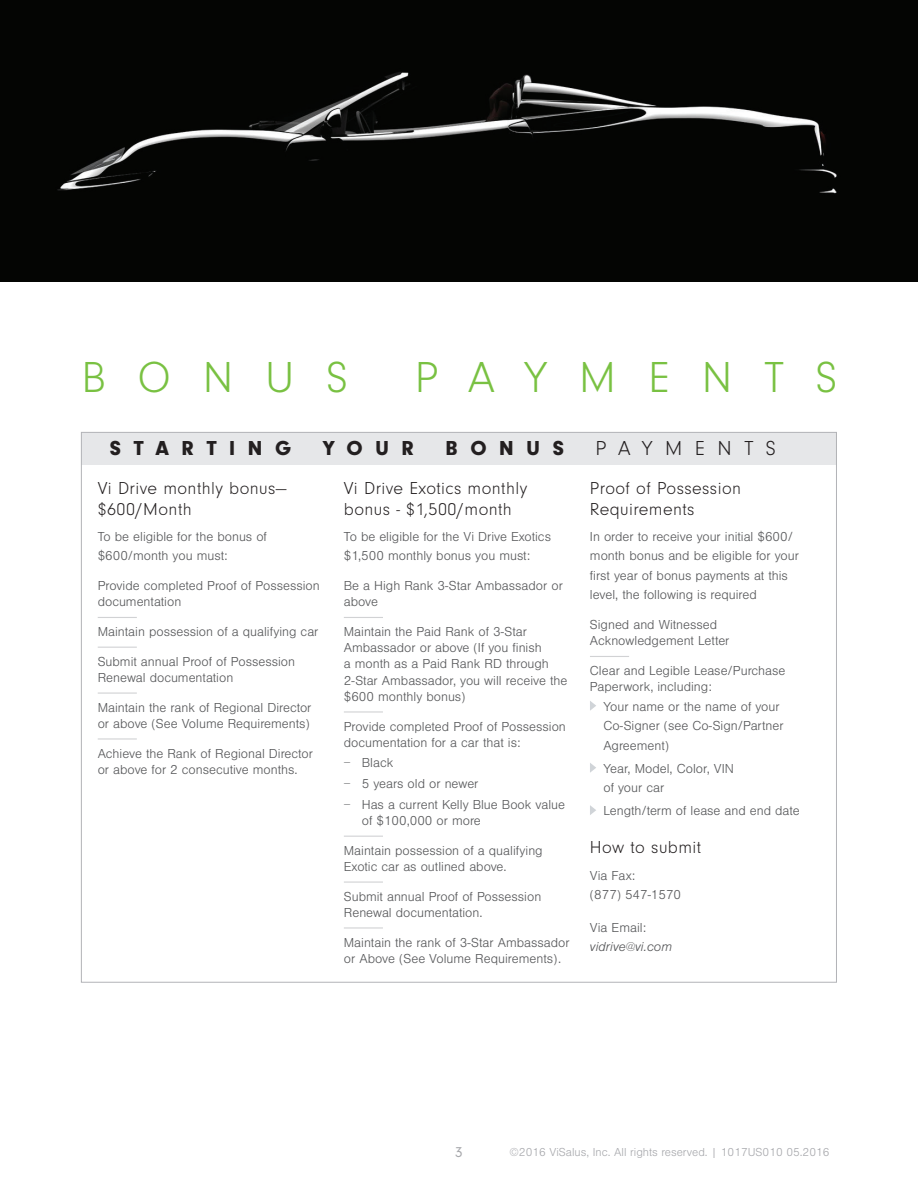
<style>
.page{position:relative;width:918px;height:1188px;background:#fff}
.page>*{position:absolute;margin:0;border:0;box-sizing:border-box;transform-origin:0 0}
.t1{font:300 45px "Neuzeit Gro";letter-spacing:.715em;color:#79c142}
.t2{font:900 21px "Neuzeit Gro";letter-spacing:.6em;color:#231f20}
.t3{font:300 21px "Neuzeit Gro";letter-spacing:.595em;color:#231f20}
.t4{font:300 18px/21px "Neuzeit Gro";letter-spacing:.025em;color:#231f20}
.t5{font:15px "Neuzeit Gro";color:#a8a9ad}
.t6{font:300 13.5px/16.2px "Nimbus San";color:#57585a}
.t7{font:italic 300 13.5px "Nimbus San";color:#57585a}
.t8{font:300 12px "Nimbus San";color:#a8a9ad}
</style>
<div class="page">
<div style="left:0;top:0;width:918px;height:282px;background:#040503"></div>
<div style="left:81px;top:432px;width:756px;height:32px;background:#e6e7e9"></div>
<hr style="left:98px;top:617px;width:39px;height:1px;background:#d1d2d4">
<hr style="left:98px;top:647px;width:39px;height:1px;background:#d1d2d4">
<hr style="left:98px;top:693px;width:39px;height:1px;background:#d1d2d4">
<hr style="left:98px;top:738px;width:39px;height:2px;background:#d1d2d4">
<hr style="left:344px;top:617px;width:39px;height:1px;background:#d1d2d4">
<hr style="left:344px;top:711px;width:39px;height:2px;background:#d1d2d4">
<hr style="left:344px;top:836px;width:39px;height:1px;background:#d1d2d4">
<hr style="left:344px;top:882px;width:39px;height:1px;background:#d1d2d4">
<hr style="left:344px;top:927px;width:39px;height:2px;background:#d1d2d4">
<hr style="left:590px;top:656px;width:39px;height:1px;background:#d1d2d4">
<svg style="left:590px;top:701px;width:6px;height:10px"></svg>
<svg style="left:590px;top:763px;width:6px;height:10px"></svg>
<svg style="left:590px;top:805px;width:6px;height:10px"></svg>
<h1 class="t1" style="left:82px;top:353px;width:268px">BONUS</h1>
<h1 class="t1" style="left:415px;top:353px;width:424px">PAYMENTS</h1>
<h2 class="t2" style="left:110px;top:436px;width:183px">STARTING</h2>
<h2 class="t2" style="left:323px;top:436px;width:93px">YOUR</h2>
<h2 class="t2" style="left:445px;top:436px;width:120px">BONUS</h2>
<h2 class="t3" style="left:596px;top:437px;width:182px">PAYMENTS</h2>
<h3 class="t4" style="left:98px;top:478px;width:190px">Vi Drive monthly bonus— $600/Month</h3>
<p class="t6" style="left:98px;top:527px;width:171px;line-height:19.5px">To be eligible for the bonus of $600/month you must:</p>
<p class="t6" style="left:98px;top:578px;width:224px">Provide completed Proof of Possession documentation</p>
<p class="t6" style="left:98px;top:617px;width:222px;line-height:29.7px">Maintain possession of a qualifying car<br>Submit annual Proof of Possession</p>
<p class="t6" style="left:98px;top:663px;width:215px;line-height:29.7px">Renewal documentation<br>Maintain the rank of Regional Director</p>
<p class="t6" style="left:98px;top:709px;width:217px;line-height:29.7px">or above (See Volume Requirements)<br>Achieve the Rank of Regional Director</p>
<p class="t6" style="left:98px;top:762px;width:201px">or above for 2 consecutive months.</p>
<h3 class="t4" style="left:590px;top:478px;width:153px">Proof of Possession<br>Requirements</h3>
<p class="t6" style="left:590px;top:527px;width:211px;line-height:19.5px">In order to receive your initial $600/ month bonus and be eligible for your first year of bonus payments at this level, the following is required</p>
<p class="t6" style="left:590px;top:617px;width:141px">Signed and Witnessed<br>Acknowledgement Letter</p>
<p class="t6" style="left:590px;top:663px;width:197px">Clear and Legible Lease/Purchase<br>Paperwork, including:</p>
<p class="t6" style="left:603px;top:697px;width:182px;line-height:19.5px">Your name or the name of your<br>Co-Signer (see Co-Sign/Partner<br>Agreement)</p>
<p class="t6" style="left:603px;top:759px;width:132px;line-height:19.5px">Year, Model, Color, VIN of your car</p>
<p class="t6" style="left:603px;top:803px;width:198px">Length/term of lease and end date</p>
<h3 class="t4" style="left:590px;top:837px;width:113px">How to submit</h3>
<p class="t6" style="left:590px;top:866px;width:93px;line-height:19.5px">Via Fax:<br>(877) 547-1570</p>
<p class="t6" style="left:590px;top:920px;width:58px">Via Email:</p>
<p class="t7" style="left:590px;top:940px;width:84px">vidrive@vi.com</p>
<h3 class="t4" style="left:344px;top:478px;width:185px">Vi Drive Exotics monthly bonus - $1,500/month</h3>
<p class="t6" style="left:344px;top:527px;width:209px;line-height:19.5px">To be eligible for the Vi Drive Exotics $1,500 monthly bonus you must:</p>
<p class="t6" style="left:344px;top:578px;width:221px">Be a High Rank 3-Star Ambassador or above</p>
<p class="t6" style="left:344px;top:624px;width:225px">Maintain the Paid Rank of 3-Star<br>Ambassador or above (If you finish<br>a month as a Paid Rank RD through<br>2-Star Ambassador, you will receive the $600 monthly bonus)</p>
<p class="t6" style="left:344px;top:718px;width:224px">Provide completed Proof of Possession documentation for a car that is:</p>
<p class="t6" style="left:344px;top:753px;width:223px;line-height:20.7px">− Black<br>− 5 years old or newer<br>− Has a current Kelly Blue Book value</p>
<p class="t6" style="left:362px;top:813px;width:121px">of $100,000 or more</p>
<p class="t6" style="left:344px;top:843px;width:200px">Maintain possession of a qualifying<br>Exotic car as outlined above.</p>
<p class="t6" style="left:344px;top:888px;width:199px">Submit annual Proof of Possession<br>Renewal documentation.</p>
<p class="t6" style="left:344px;top:934px;width:227px">Maintain the rank of 3-Star Ambassador or Above (See Volume Requirements).</p>
<p class="t5" style="left:455px;top:1144px;width:9px">3</p>
<p class="t8" style="left:510px;top:1145px;width:321px">©2016 ViSalus, Inc. All rights reserved. | 1017US010 05.2016</p>
</div>
